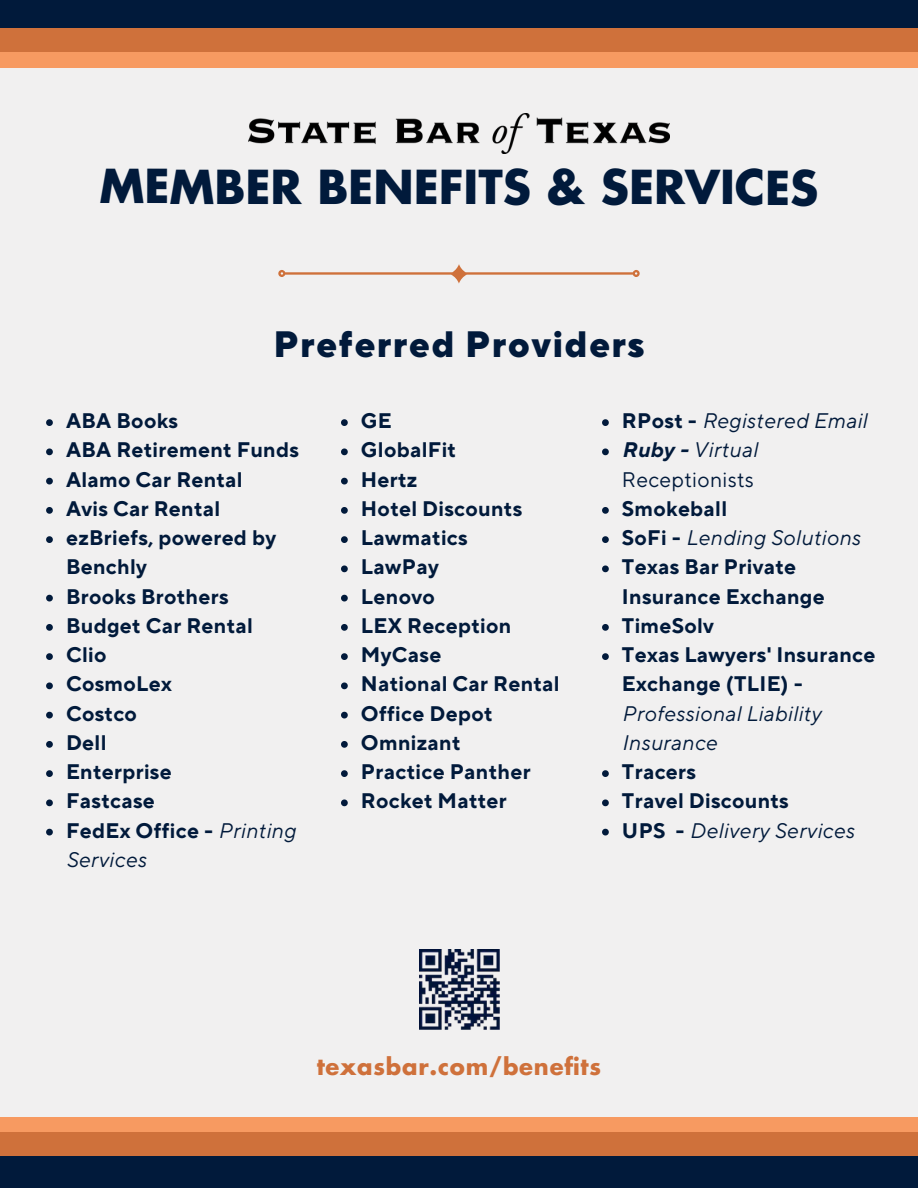
<style>
.page{position:relative;width:918px;height:1188px;background:#f1f0f0}
.page>*{position:absolute;margin:0;border:0;box-sizing:border-box;transform-origin:0 0}
.t1{font:700 45.75px "Futura LT Pro";letter-spacing:-.005em;color:#011a3b}
.t2{font:800 36.6px "TT Norms Pro";letter-spacing:.035em;color:#011a3b}
.t3{font:700 22.8px "Futura LT Pro";letter-spacing:.035em;color:#cf713b}
.t4{font:700 21px/29.2px "TT Norms Pro";letter-spacing:.015em;color:#011a3b}
.t5{font:italic 21px/29.2px "TT Norms Pro";letter-spacing:.015em;color:#011a3b}
.t6{font:21px/29.2px "TT Norms Pro";letter-spacing:.015em;color:#011a3b}
.s1{font-weight:700;font-style:normal}
.s2{font-weight:700;font-style:italic}
.s3{font-style:italic}
.s4{font-weight:400;font-style:italic}
</style>
<div class="page">
<img style="left:419px;top:949px;width:80px;height:80px">
<img style="left:249px;top:113px;width:421px;height:41px">
<div style="left:0;top:1117px;width:918px;height:63px;background:#f79a61"></div>
<div style="left:0;top:1132px;width:918px;height:48px;background:#cf713b"></div>
<div style="left:0;top:1156px;width:918px;height:32px;background:#011a3b"></div>
<div style="left:0;top:4px;width:918px;height:63px;background:#f79a61"></div>
<div style="left:0;top:4px;width:918px;height:48px;background:#cf713b"></div>
<div style="left:0;top:0;width:918px;height:28px;background:#011a3b"></div>
<svg style="left:278px;top:264px;width:362px;height:19px"></svg>
<svg style="left:341px;top:419px;width:7px;height:7px"></svg>
<svg style="left:341px;top:448px;width:7px;height:7px"></svg>
<svg style="left:341px;top:478px;width:7px;height:6px"></svg>
<svg style="left:341px;top:507px;width:7px;height:7px"></svg>
<svg style="left:341px;top:536px;width:7px;height:7px"></svg>
<svg style="left:341px;top:565px;width:7px;height:7px"></svg>
<svg style="left:341px;top:595px;width:7px;height:6px"></svg>
<svg style="left:341px;top:624px;width:7px;height:7px"></svg>
<svg style="left:341px;top:653px;width:7px;height:7px"></svg>
<svg style="left:341px;top:682px;width:7px;height:7px"></svg>
<svg style="left:341px;top:712px;width:7px;height:6px"></svg>
<svg style="left:341px;top:741px;width:7px;height:7px"></svg>
<svg style="left:341px;top:770px;width:7px;height:7px"></svg>
<svg style="left:341px;top:799px;width:7px;height:7px"></svg>
<svg style="left:46px;top:419px;width:7px;height:7px"></svg>
<svg style="left:46px;top:448px;width:7px;height:7px"></svg>
<svg style="left:46px;top:478px;width:7px;height:6px"></svg>
<svg style="left:46px;top:507px;width:7px;height:7px"></svg>
<svg style="left:46px;top:536px;width:7px;height:7px"></svg>
<svg style="left:46px;top:595px;width:7px;height:6px"></svg>
<svg style="left:46px;top:624px;width:7px;height:7px"></svg>
<svg style="left:46px;top:653px;width:7px;height:7px"></svg>
<svg style="left:46px;top:682px;width:7px;height:7px"></svg>
<svg style="left:46px;top:712px;width:7px;height:6px"></svg>
<svg style="left:46px;top:741px;width:7px;height:7px"></svg>
<svg style="left:46px;top:770px;width:7px;height:7px"></svg>
<svg style="left:46px;top:799px;width:7px;height:7px"></svg>
<svg style="left:46px;top:829px;width:7px;height:6px"></svg>
<svg style="left:602px;top:419px;width:7px;height:7px"></svg>
<svg style="left:602px;top:448px;width:7px;height:7px"></svg>
<svg style="left:602px;top:507px;width:7px;height:7px"></svg>
<svg style="left:602px;top:536px;width:7px;height:7px"></svg>
<svg style="left:602px;top:565px;width:7px;height:7px"></svg>
<svg style="left:602px;top:624px;width:7px;height:7px"></svg>
<svg style="left:602px;top:653px;width:7px;height:7px"></svg>
<svg style="left:602px;top:770px;width:7px;height:7px"></svg>
<svg style="left:602px;top:799px;width:7px;height:7px"></svg>
<svg style="left:602px;top:829px;width:7px;height:6px"></svg>
<p class="t1" style="left:100px;top:166px;width:720px">MEMBER BENEFITS &amp; SERVICES</p>
<p class="t2" style="left:273px;top:323px;width:373px">Preferred Providers</p>
<p class="t4" style="left:66px;top:407px;width:114px">ABA Books</p>
<p class="t4" style="left:66px;top:436px;width:234px">ABA Retirement Funds</p>
<p class="t4" style="left:66px;top:466px;width:178px">Alamo Car Rental</p>
<p class="t4" style="left:66px;top:495px;width:156px">Avis Car Rental</p>
<p class="t4" style="left:66px;top:524px;width:212px">ezBriefs, powered by<br>Benchly</p>
<p class="t4" style="left:66px;top:583px;width:164px">Brooks Brothers</p>
<p class="t4" style="left:66px;top:612px;width:188px">Budget Car Rental</p>
<p class="t4" style="left:66px;top:641px;width:42px">Clio</p>
<p class="t4" style="left:66px;top:670px;width:107px">CosmoLex</p>
<p class="t4" style="left:66px;top:700px;width:72px">Costco</p>
<p class="t4" style="left:66px;top:729px;width:42px">Dell</p>
<p class="t4" style="left:66px;top:758px;width:107px">Enterprise</p>
<p class="t4" style="left:66px;top:787px;width:90px">Fastcase</p>
<p class="t5" style="left:66px;top:817px;width:231px"><span class="s1">FedEx Office -</span> Printing<br>Services</p>
<p class="t4" style="left:361px;top:407px;width:32px">GE</p>
<h2 class="t4" style="left:361px;top:436px;width:97px">GlobalFit</h2>
<p class="t4" style="left:361px;top:466px;width:58px">Hertz</p>
<p class="t4" style="left:361px;top:495px;width:163px">Hotel Discounts</p>
<p class="t4" style="left:361px;top:524px;width:108px">Lawmatics</p>
<p class="t4" style="left:361px;top:553px;width:79px">LawPay</p>
<p class="t4" style="left:361px;top:583px;width:75px">Lenovo</p>
<p class="t4" style="left:361px;top:612px;width:152px">LEX Reception</p>
<p class="t4" style="left:361px;top:641px;width:82px">MyCase</p>
<p class="t4" style="left:361px;top:670px;width:200px">National Car Rental</p>
<p class="t4" style="left:361px;top:700px;width:133px">Office Depot</p>
<p class="t4" style="left:361px;top:729px;width:101px">Omnizant</p>
<p class="t4" style="left:361px;top:758px;width:171px">Practice Panther</p>
<p class="t4" style="left:361px;top:787px;width:147px">Rocket Matter</p>
<p class="t5" style="left:622px;top:407px;width:246px"><span class="s1">RPost -</span> Registered Email</p>
<p class="t6" style="left:622px;top:436px;width:137px"><span class="s2">Ruby -</span> <span class="s3">Virtual<br></span>Receptionists</p>
<p class="t4" style="left:622px;top:495px;width:107px">Smokeball</p>
<p class="t5" style="left:622px;top:524px;width:240px"><span class="s1">SoFi -</span> Lending Solutions</p>
<p class="t4" style="left:622px;top:553px;width:204px">Texas Bar Private<br>Insurance Exchange</p>
<p class="t4" style="left:622px;top:612px;width:93px">TimeSolv</p>
<p class="t4" style="left:622px;top:641px;width:255px">Texas Lawyers' Insurance<br>Exchange (TLIE) -<br><span class="s4">Professional Liability<br>Insurance</span></p>
<p class="t4" style="left:622px;top:758px;width:76px">Tracers</p>
<p class="t4" style="left:622px;top:787px;width:168px">Travel Discounts</p>
<p class="t5" style="left:622px;top:817px;width:234px"><span class="s1">UPS -</span> Delivery Services</p>
<p class="t3" style="left:317px;top:1056px;width:286px">texasbar.com/benefits</p>
</div>
